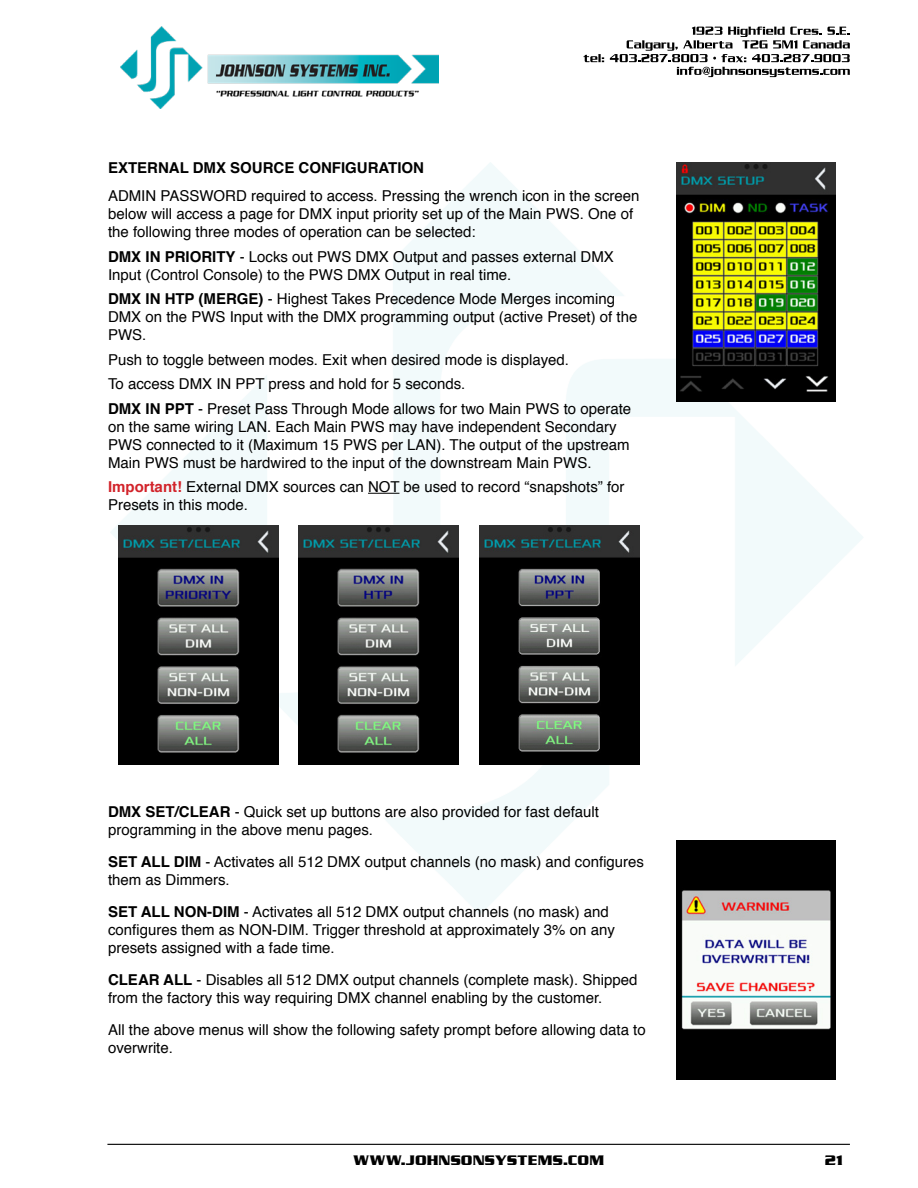
<style>
.page{position:relative;width:918px;height:1188px;background:#fff}
.page>*{position:absolute;margin:0;border:0;box-sizing:border-box;transform-origin:0 0}
.Indent_1__More_Space{font:15px/18px "Helvetica";color:#000}
.Body_Text{font:15px/18px "Helvetica";color:#000}
.Heading_CONFIGURATIO{font:700 15px "Helvetica";color:#000}
.t1{font:700 15px "Serpentine ICG";color:#000}
.s1{font-weight:700}
.s2{font-weight:700;color:#d2232a}
</style>
<div class="page">
<hr style="left:107px;top:1144px;width:743px;height:1px;background:#000">
<svg style="left:584px;top:54px;width:20px;height:8px"></svg>
<svg style="left:610px;top:27px;width:240px;height:50px"></svg>
<img style="left:121px;top:27px;width:318px;height:81px">
<img style="left:110px;top:162px;width:753px;height:752px">
<img style="left:676px;top:162px;width:160px;height:239px">
<img style="left:118px;top:525px;width:160px;height:239px">
<img style="left:298px;top:525px;width:160px;height:239px">
<img style="left:479px;top:525px;width:160px;height:239px">
<img style="left:676px;top:841px;width:160px;height:239px">
<hr style="left:368px;top:493px;width:31px;height:1px;background:#000">
<p class="Heading_CONFIGURATIO" style="left:108px;top:156px;width:318px">EXTERNAL DMX SOURCE CONFIGURATION</p>
<p class="Indent_1__More_Space" style="left:108px;top:187px;width:533px">ADMIN PASSWORD required to access. Pressing the wrench icon in the screen below will access a page for DMX input priority set up of the Main PWS. One of the following three modes of operation can be selected:</p>
<p class="Indent_1__More_Space" style="left:108px;top:248px;width:507px"><span class="s1">DMX IN PRIORITY</span> - Locks out PWS DMX Output and passes external DMX<br>Input (Control Console) to the PWS DMX Output in real time.</p>
<p class="Indent_1__More_Space" style="left:108px;top:290px;width:531px"><span class="s1">DMX IN HTP (MERGE)</span> - Highest Takes Precedence Mode Merges incoming<br>DMX on the PWS Input with the DMX programming output (active Preset) of the<br>PWS.</p>
<p class="Indent_1__More_Space" style="left:108px;top:351px;width:463px">Push to toggle between modes. Exit when desired mode is displayed.</p>
<p class="Indent_1__More_Space" style="left:108px;top:375px;width:359px">To access DMX IN PPT press and hold for 5 seconds.</p>
<p class="Indent_1__More_Space" style="left:108px;top:400px;width:525px"><span class="s1">DMX IN PPT</span> - Preset Pass Through Mode allows for two Main PWS to operate on the same wiring LAN. Each Main PWS may have independent Secondary PWS connected to it (Maximum 15 PWS per LAN). The output of the upstream Main PWS must be hardwired to the input of the downstream Main PWS.</p>
<p class="Indent_1__More_Space" style="left:108px;top:478px;width:518px"><span class="s2">Important!</span> External DMX sources can NOT be used to record “snapshots” for<br>Presets in this mode.</p>
<p class="Body_Text" style="left:108px;top:804px;width:493px"><span class="s1">DMX SET/CLEAR</span> - Quick set up buttons are also provided for fast default programming in the above menu pages.</p>
<p class="Body_Text" style="left:108px;top:853px;width:538px"><span class="s1">SET ALL DIM</span> - Activates all 512 DMX output channels (no mask) and configures them as Dimmers.</p>
<p class="Body_Text" style="left:108px;top:903px;width:508px"><span class="s1">SET ALL NON-DIM</span> - Activates all 512 DMX output channels (no mask) and configures them as NON-DIM. Trigger threshold at approximately 3% on any presets assigned with a fade time.</p>
<p class="Body_Text" style="left:108px;top:971px;width:531px"><span class="s1">CLEAR ALL</span> - Disables all 512 DMX output channels (complete mask). Shipped from the factory this way requiring DMX channel enabling by the customer.</p>
<p class="Body_Text" style="left:108px;top:1021px;width:539px">All the above menus will show the following safety prompt before allowing data to overwrite.</p>
<p class="t1" style="left:353px;top:1151px;width:252px">WWW.JOHNSONSYSTEMS.COM</p>
<p class="t1" style="left:825px;top:1151px;width:19px">21</p>
</div>
